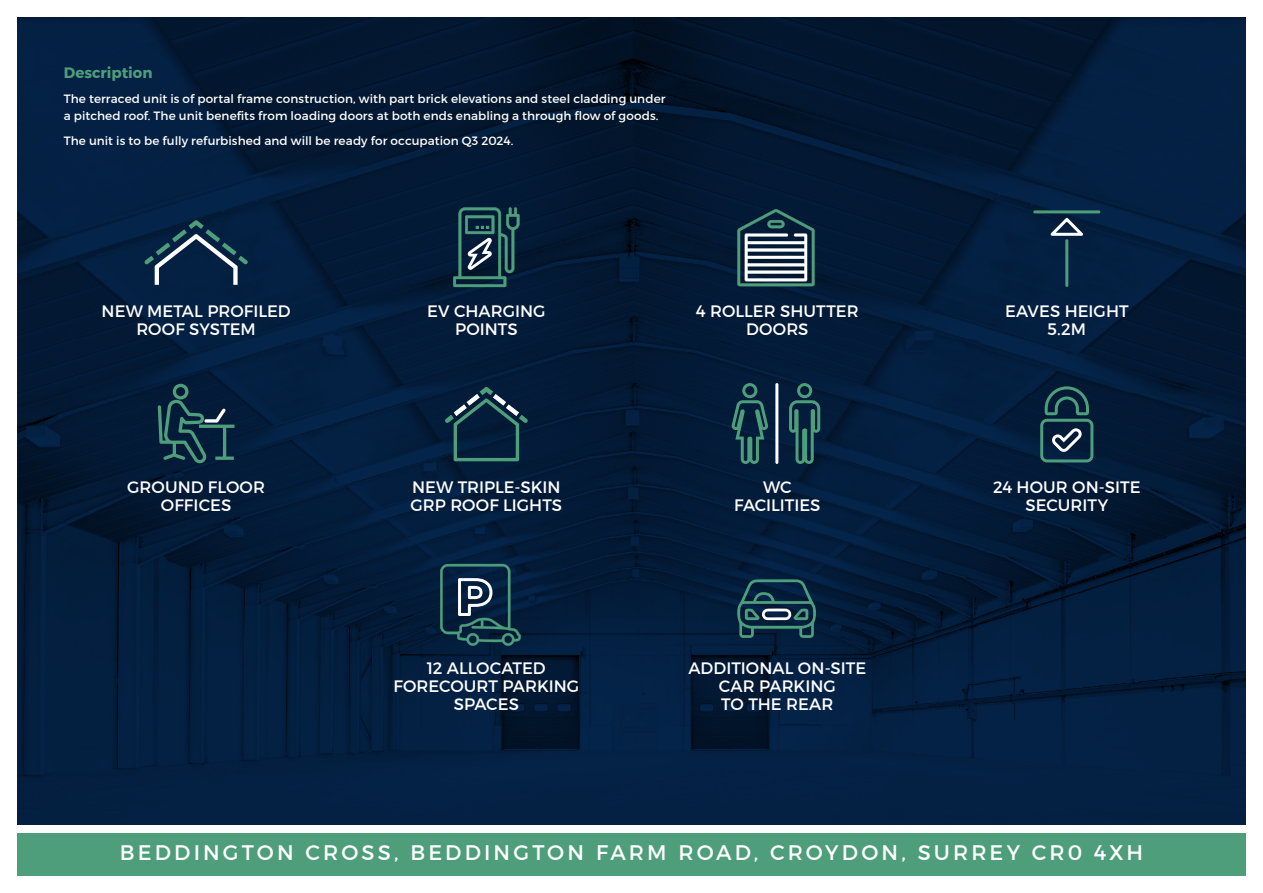
<style>
.page{position:relative;width:1263px;height:893px;background:#fff}
.page>*{position:absolute;margin:0;border:0;box-sizing:border-box;transform-origin:0 0}
.t1{font:21px "Montserrat";letter-spacing:.145em;color:#fff}
.t2{font:16.5px/18px "Montserrat";color:#fff;text-align:center}
.t3{font:700 15px "Montserrat";color:#4e9e7b}
.t4{font:12px/16.5px "Montserrat";letter-spacing:.005em;color:#fff}
</style>
<div class="page">
<img style="left:17px;top:17px;width:1229px;height:808px">
<div style="left:17px;top:833px;width:1229px;height:43px;background:#4e9e7b"></div>
<hr style="left:1033px;top:210px;width:67px;height:3px;background:#4e9e7b;border-radius:2px">
<hr style="left:1065px;top:239px;width:3px;height:48px;background:#4e9e7b;border-radius:2px">
<svg style="left:440px;top:564px;width:81px;height:82px"></svg>
<svg style="left:1040px;top:386px;width:53px;height:76px"></svg>
<svg style="left:737px;top:579px;width:79px;height:59px"></svg>
<svg style="left:445px;top:387px;width:83px;height:74px"></svg>
<svg style="left:1050px;top:218px;width:33px;height:18px"></svg>
<svg style="left:453px;top:207px;width:67px;height:80px"></svg>
<svg style="left:737px;top:209px;width:78px;height:77px"></svg>
<svg style="left:789px;top:383px;width:31px;height:81px"></svg>
<svg style="left:732px;top:383px;width:36px;height:81px"></svg>
<hr style="left:775px;top:383px;width:3px;height:81px;background:#fff;border-radius:2px">
<svg style="left:158px;top:384px;width:76px;height:79px"></svg>
<svg style="left:144px;top:220px;width:104px;height:65px"></svg>
<p class="t3" style="left:64px;top:64px;width:90px">Description</p>
<p class="t4" style="left:64px;top:91px;width:603px">The terraced unit is of portal frame construction, with part brick elevations and steel cladding under a pitched roof. The unit benefits from loading doors at both ends enabling a through flow of goods.</p>
<p class="t4" style="left:64px;top:132px;width:451px">The unit is to be fully refurbished and will be ready for occupation Q3 2024.</p>
<h2 class="t2" style="left:102px;top:302px;width:191px">NEW METAL PROFILED<br>ROOF SYSTEM</h2>
<h2 class="t2" style="left:427px;top:302px;width:120px">EV CHARGING<br>POINTS</h2>
<h2 class="t2" style="left:696px;top:302px;width:164px">4 ROLLER SHUTTER<br>DOORS</h2>
<h2 class="t2" style="left:1005px;top:302px;width:125px">EAVES HEIGHT<br>5.2M</h2>
<h2 class="t2" style="left:127px;top:478px;width:139px">GROUND FLOOR<br>OFFICES</h2>
<h2 class="t2" style="left:411px;top:478px;width:153px;text-align:left">NEW TRIPLE-SKIN<br>GRP ROOF LIGHTS</h2>
<h2 class="t2" style="left:734px;top:478px;width:88px">WC<br>FACILITIES</h2>
<h2 class="t2" style="left:993px;top:478px;width:149px">24 HOUR ON-SITE<br>SECURITY</h2>
<h2 class="t2" style="left:393px;top:659px;width:187px">12 ALLOCATED<br>FORECOURT PARKING<br>SPACES</h2>
<h2 class="t2" style="left:688px;top:659px;width:179px">ADDITIONAL ON-SITE<br>CAR PARKING<br>TO THE REAR</h2>
<h1 class="t1" style="left:120px;top:840px;width:1024px">BEDDINGTON CROSS, BEDDINGTON FARM ROAD, CROYDON, SURREY CR0 4XH</h1>
</div>
